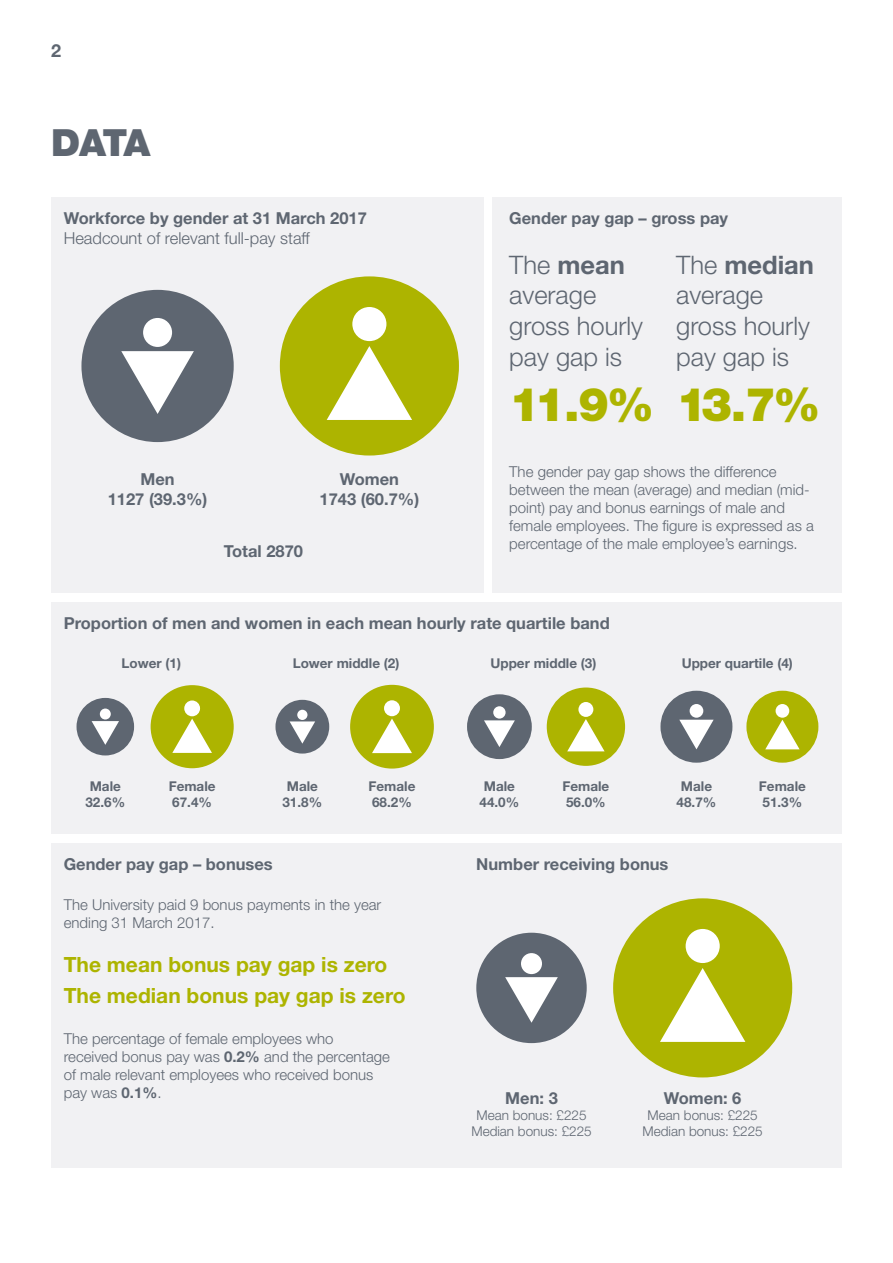
<style>
.page{position:relative;width:893px;height:1263px;background:#fff}
.page>*{position:absolute;margin:0;border:0;box-sizing:border-box;transform-origin:0 0}
.t1{font:900 46.5px "Helvetica Neue";color:#adb400}
.t2{font:900 37.5px "Helvetica Neue";color:#5e6671}
.t3{font:300 25.5px/30.6px "Helvetica Neue";color:#5e6671}
.t4{font:700 21px "Helvetica Neue";color:#adb400}
.t5{font:700 18px "Helvetica Neue";color:#5e6671}
.t6{font:700 16.5px "Helvetica Neue";color:#5e6671}
.t7{font:300 16.5px "Helvetica Neue";color:#5e6671}
.t8{font:300 15px/18px "Helvetica Neue";color:#5e6671}
.t9{font:700 13.5px "Helvetica Neue";color:#5e6671}
.t10{font:300 13.5px/16.2px "Helvetica Neue";color:#5e6671;text-align:center}
.s1{font-weight:700}
</style>
<div class="page">
<div style="left:51px;top:602px;width:791px;height:231px;background:#f1f1f3"></div>
<div style="left:51px;top:197px;width:432px;height:395px;background:#f1f1f3"></div>
<div style="left:81px;top:290px;width:153px;height:152px;background:#5e6671;border-radius:50%"></div>
<div style="left:280px;top:276px;width:179px;height:179px;background:#adb400;border-radius:50%"></div>
<div style="left:352px;top:307px;width:34px;height:34px;background:#fff;border-radius:50%"></div>
<svg style="left:327px;top:346px;width:85px;height:74px"></svg>
<div style="left:143px;top:318px;width:29px;height:29px;background:#fff;border-radius:50%"></div>
<svg style="left:121px;top:351px;width:73px;height:63px"></svg>
<div style="left:493px;top:197px;width:349px;height:395px;background:#f1f1f3"></div>
<div style="left:151px;top:685px;width:83px;height:83px;background:#adb400;border-radius:50%"></div>
<div style="left:184px;top:700px;width:16px;height:16px;background:#fff;border-radius:50%"></div>
<svg style="left:172px;top:719px;width:40px;height:34px"></svg>
<div style="left:77px;top:698px;width:57px;height:57px;background:#5e6671;border-radius:50%"></div>
<div style="left:100px;top:708px;width:11px;height:11px;background:#fff;border-radius:50%"></div>
<svg style="left:92px;top:721px;width:27px;height:24px"></svg>
<div style="left:350px;top:685px;width:84px;height:83px;background:#adb400;border-radius:50%"></div>
<div style="left:384px;top:700px;width:16px;height:16px;background:#fff;border-radius:50%"></div>
<svg style="left:372px;top:718px;width:40px;height:35px"></svg>
<div style="left:275px;top:700px;width:54px;height:53px;background:#5e6671;border-radius:50%"></div>
<div style="left:297px;top:710px;width:10px;height:10px;background:#fff;border-radius:50%"></div>
<svg style="left:290px;top:721px;width:25px;height:23px"></svg>
<div style="left:547px;top:687px;width:78px;height:79px;background:#adb400;border-radius:50%"></div>
<div style="left:578px;top:702px;width:15px;height:15px;background:#fff;border-radius:50%"></div>
<svg style="left:567px;top:719px;width:38px;height:32px"></svg>
<div style="left:467px;top:694px;width:65px;height:65px;background:#5e6671;border-radius:50%"></div>
<svg style="left:493px;top:706px;width:13px;height:13px"></svg>
<svg style="left:484px;top:720px;width:31px;height:27px"></svg>
<div style="left:746px;top:691px;width:72px;height:72px;background:#adb400;border-radius:50%"></div>
<div style="left:776px;top:704px;width:13px;height:14px;background:#fff;border-radius:50%"></div>
<svg style="left:765px;top:720px;width:35px;height:29px"></svg>
<div style="left:660px;top:691px;width:72px;height:72px;background:#5e6671;border-radius:50%"></div>
<div style="left:690px;top:704px;width:13px;height:14px;background:#fff;border-radius:50%"></div>
<svg style="left:679px;top:720px;width:35px;height:29px"></svg>
<div style="left:51px;top:843px;width:791px;height:324px;background:#f1f1f3"></div>
<div style="left:476px;top:933px;width:111px;height:110px;background:#5e6671;border-radius:50%"></div>
<div style="left:521px;top:953px;width:21px;height:21px;background:#fff;border-radius:50%"></div>
<svg style="left:505px;top:977px;width:53px;height:46px"></svg>
<div style="left:613px;top:898px;width:179px;height:179px;background:#adb400;border-radius:50%"></div>
<div style="left:686px;top:929px;width:34px;height:34px;background:#fff;border-radius:50%"></div>
<svg style="left:660px;top:968px;width:85px;height:74px"></svg>
<p class="t5" style="left:51px;top:39px;width:12px">2</p>
<p class="t2" style="left:51px;top:121px;width:101px">DATA</p>
<p class="t6" style="left:64px;top:208px;width:305px">Workforce by gender at 31 March 2017</p>
<p class="t7" style="left:64px;top:228px;width:248px">Headcount of relevant full-pay staff</p>
<p class="t6" style="left:140px;top:469px;width:36px">Men</p>
<p class="t6" style="left:108px;top:489px;width:101px">1127 (39.3%)</p>
<p class="t6" style="left:224px;top:541px;width:81px">Total 2870</p>
<p class="t6" style="left:340px;top:469px;width:61px">Women</p>
<p class="t6" style="left:320px;top:489px;width:101px">1743 (60.7%)</p>
<p class="t6" style="left:509px;top:208px;width:220px">Gender pay gap – gross pay</p>
<p class="t3" style="left:509px;top:249px;width:135px">The <span class="s1">mean </span>average gross hourly pay gap is</p>
<p class="t1" style="left:509px;top:377px;width:146px">11.9%</p>
<p class="t3" style="left:676px;top:249px;width:139px">The <span class="s1">median </span>average gross hourly pay gap is</p>
<p class="t1" style="left:676px;top:377px;width:146px">13.7%</p>
<p class="t8" style="left:509px;top:463px;width:306px">The gender pay gap shows the difference between the mean (average) and median (mid&shy;point) pay and bonus earnings of male and female employees. The figure is expressed as a percentage of the male employee’s earnings.</p>
<p class="t6" style="left:64px;top:613px;width:547px">Proportion of men and women in each mean hourly rate quartile band</p>
<p class="t9" style="left:122px;top:655px;width:61px">Lower (1)</p>
<p class="t9" style="left:293px;top:655px;width:108px">Lower middle (2)</p>
<p class="t9" style="left:490px;top:655px;width:107px">Upper middle (3)</p>
<p class="t9" style="left:682px;top:655px;width:113px">Upper quartile (4)</p>
<p class="t9" style="left:90px;top:777px;width:33px">Male</p>
<p class="t9" style="left:85px;top:794px;width:41px">32.6%</p>
<p class="t9" style="left:169px;top:777px;width:48px">Female</p>
<p class="t9" style="left:172px;top:794px;width:41px">67.4%</p>
<p class="t9" style="left:287px;top:777px;width:33px">Male</p>
<p class="t9" style="left:282px;top:794px;width:41px">31.8%</p>
<p class="t9" style="left:368px;top:777px;width:48px">Female</p>
<p class="t9" style="left:372px;top:794px;width:41px">68.2%</p>
<p class="t9" style="left:484px;top:777px;width:33px">Male</p>
<p class="t9" style="left:479px;top:794px;width:41px">44.0%</p>
<p class="t9" style="left:562px;top:777px;width:48px">Female</p>
<p class="t9" style="left:566px;top:794px;width:41px">56.0%</p>
<p class="t9" style="left:681px;top:777px;width:33px">Male</p>
<p class="t9" style="left:677px;top:794px;width:41px">48.7%</p>
<p class="t9" style="left:759px;top:777px;width:48px">Female</p>
<p class="t9" style="left:762px;top:794px;width:41px">51.3%</p>
<p class="t6" style="left:64px;top:854px;width:211px">Gender pay gap – bonuses</p>
<p class="t8" style="left:64px;top:895px;width:319px">The University paid 9 bonus payments in the year ending 31 March 2017.</p>
<p class="t4" style="left:64px;top:952px;width:325px">The mean bonus pay gap is zero</p>
<p class="t4" style="left:64px;top:983px;width:343px">The median bonus pay gap is zero</p>
<p class="t8" style="left:64px;top:1029px;width:328px">The percentage of female employees who received bonus pay was <span class="s1">0.2%</span> and the percentage of male relevant employees who received bonus pay was <span class="s1">0.1%</span>.</p>
<p class="t6" style="left:476px;top:854px;width:194px">Number receiving bonus</p>
<p class="t6" style="left:505px;top:1087px;width:54px">Men: 3</p>
<p class="t10" style="left:471px;top:1107px;width:122px">Mean bonus: £225<br>Median bonus: £225</p>
<p class="t6" style="left:664px;top:1087px;width:79px">Women: 6</p>
<p class="t10" style="left:642px;top:1107px;width:122px">Mean bonus: £225<br>Median bonus: £225</p>
</div>
